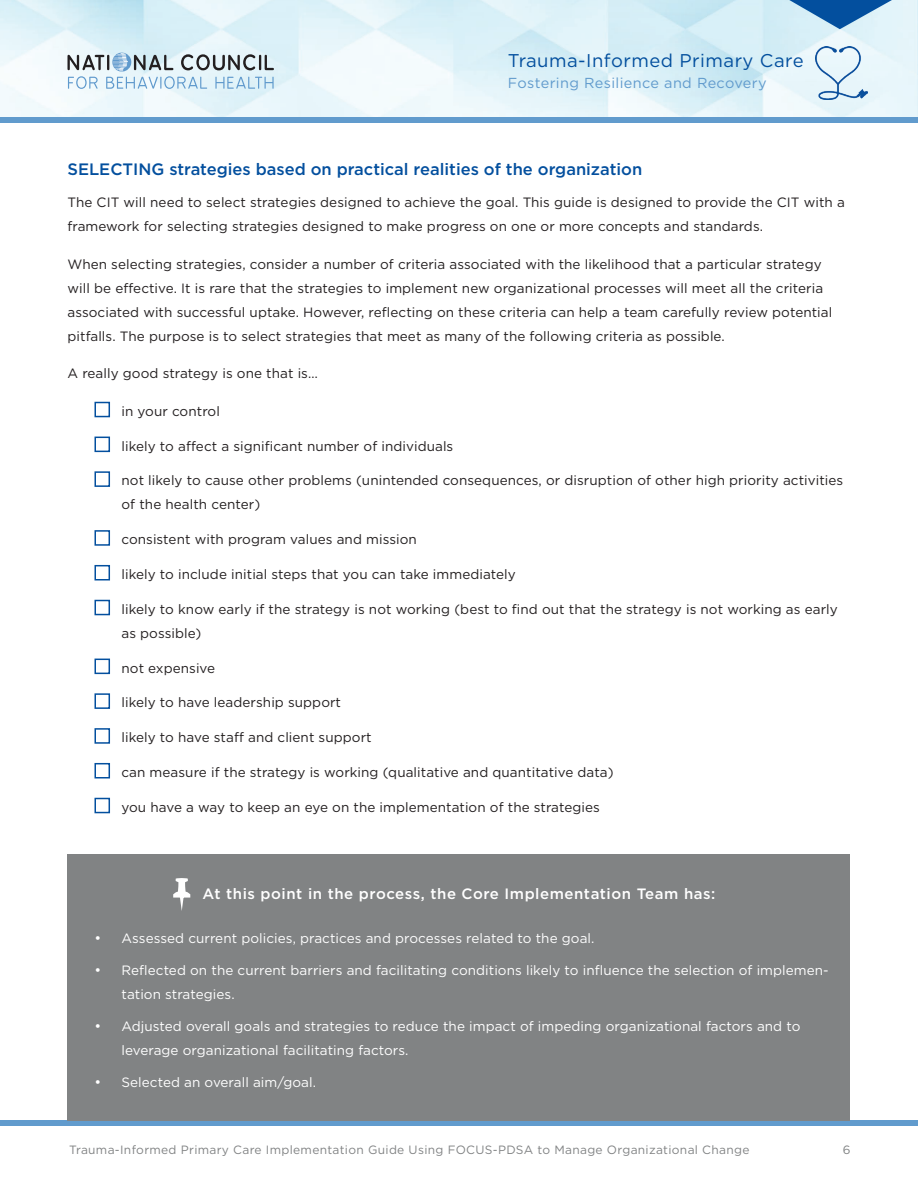
<style>
.page{position:relative;width:918px;height:1188px;background:#fff}
.page>*{position:absolute;margin:0;border:0;box-sizing:border-box;transform-origin:0 0}
.t1{font:18.45px "Gotham";letter-spacing:.025em;color:#034f9e}
.t2{font:500 16.5px "Gotham";color:#034f9e}
.t3{font:500 15px "Gotham";letter-spacing:.035em;color:#fff}
.t4{font:14.55px "Gotham";letter-spacing:.025em;color:#619bcd}
.t5{font:13.5px/24px "Gotham";letter-spacing:.005em;color:#231f20}
.t6{font:13.5px/24px "Gotham";letter-spacing:.005em;color:#fff}
.t7{font:12px "Gotham";letter-spacing:.025em;color:#818384}
.s1{font-size:14.25px}
</style>
<div class="page">
<img style="left:0;top:0;width:918px;height:118px">
<div style="left:0;top:118px;width:918px;height:5px;background:#619bcd"></div>
<img style="left:816px;top:47px;width:52px;height:52px">
<svg style="left:68px;top:53px;width:206px;height:36px;background:#bdced7"></svg>
<div style="left:0;top:1120px;width:918px;height:6px;background:#619bcd"></div>
<svg style="left:763px;top:0;width:155px;height:29px;background:#92bad9"></svg>
<div style="left:94px;top:402px;width:16px;height:15px;border:2px solid #034f9e"></div>
<div style="left:94px;top:437px;width:16px;height:15px;border:2px solid #034f9e"></div>
<div style="left:94px;top:471px;width:16px;height:16px;border:2px solid #034f9e"></div>
<div style="left:94px;top:530px;width:16px;height:16px;border:2px solid #034f9e"></div>
<div style="left:94px;top:565px;width:16px;height:15px;border:2px solid #034f9e"></div>
<div style="left:94px;top:600px;width:16px;height:15px;border:2px solid #034f9e"></div>
<div style="left:94px;top:659px;width:16px;height:15px;border:2px solid #034f9e"></div>
<div style="left:94px;top:693px;width:16px;height:16px;border:2px solid #034f9e"></div>
<div style="left:94px;top:728px;width:16px;height:16px;border:2px solid #034f9e"></div>
<div style="left:94px;top:763px;width:16px;height:15px;border:2px solid #034f9e"></div>
<div style="left:94px;top:798px;width:16px;height:15px;border:2px solid #034f9e"></div>
<div style="left:68px;top:854px;width:782px;height:266px;background:#818384"></div>
<svg style="left:173px;top:878px;width:17px;height:33px"></svg>
<h1 class="t1" style="left:508px;top:49px;width:297px">Trauma-Informed Primary Care</h1>
<p class="t4" style="left:508px;top:73px;width:260px">Fostering Resilience and Recovery</p>
<p class="t2" style="left:68px;top:159px;width:576px">SELECTING strategies based on practical realities of the organization</p>
<p class="t5" style="left:68px;top:190px;width:779px">The CIT will need to select strategies designed to achieve the goal. This guide is designed to provide the CIT with a framework for selecting strategies designed to make progress on one or more concepts and standards.</p>
<p class="t5" style="left:68px;top:252px;width:766px">When selecting strategies, consider a number of criteria associated with the likelihood that a particular strategy will be effective. It is rare that the strategies to implement new organizational processes will meet all the criteria associated with successful uptake. However, reflecting on these criteria can help a team carefully review potential pitfalls. The purpose is to select strategies that meet as many of the following criteria as possible.</p>
<p class="t5" style="left:68px;top:361px;width:252px">A really good strategy is one that is…</p>
<p class="t5" style="left:122px;top:399px;width:100px">in your control</p>
<p class="t5" style="left:122px;top:434px;width:333px">likely to affect a significant number of individuals</p>
<p class="t5" style="left:122px;top:468px;width:723px">not likely to cause other problems (unintended consequences, or disruption of other high priority activities of the health center)</p>
<p class="t5" style="left:122px;top:527px;width:297px">consistent with program values and mission</p>
<p class="t5" style="left:122px;top:562px;width:396px">likely to include initial steps that you can take immediately</p>
<p class="t5" style="left:122px;top:597px;width:718px">likely to know early if the strategy is not working (best to find out that the strategy is not working as early as possible)</p>
<p class="t5" style="left:122px;top:656px;width:95px">not expensive</p>
<p class="t5" style="left:122px;top:690px;width:221px">likely to have leadership support</p>
<p class="t5" style="left:122px;top:725px;width:252px">likely to have staff and client support</p>
<p class="t5" style="left:122px;top:760px;width:494px">can measure if the strategy is working (qualitative and quantitative data)</p>
<p class="t5" style="left:122px;top:795px;width:480px">you have a way to keep an eye on the implementation of the strategies</p>
<p class="t3" style="left:202px;top:884px;width:515px">At this point in the process, the Core Implementation Team has:</p>
<p class="t6" style="left:94px;top:926px;width:501px"><span class="s1">•</span> Assessed current policies, practices and processes related to the goal.</p>
<p class="t6" style="left:122px;top:958px;width:709px;text-indent:-27px"><span class="s1">•</span> Reflected on the current barriers and facilitating conditions likely to influence the selection of implemen&shy;tation strategies.</p>
<p class="t6" style="left:122px;top:1014px;width:681px;text-indent:-27px"><span class="s1">•</span> Adjusted overall goals and strategies to reduce the impact of impeding organizational factors and to leverage organizational facilitating factors.</p>
<p class="t6" style="left:94px;top:1070px;width:223px"><span class="s1">•</span> Selected an overall aim/goal.</p>
<p class="t7" style="left:69px;top:1142px;width:682px">Trauma-Informed Primary Care Implementation Guide Using FOCUS-PDSA to Manage Organizational Change</p>
<p class="t7" style="left:843px;top:1142px;width:9px">6</p>
</div>
